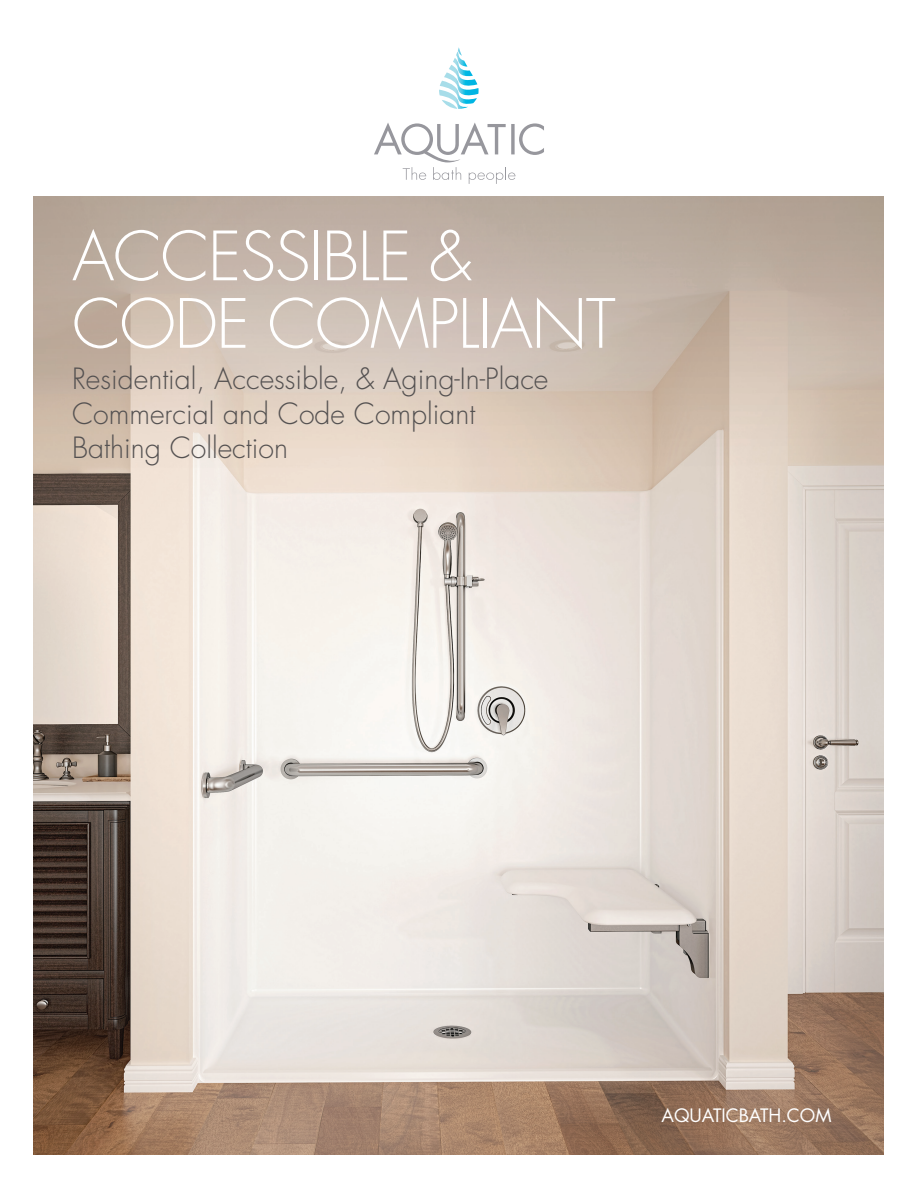
<style>
.page{position:relative;width:918px;height:1188px;background:#fff}
.page>*{position:absolute;margin:0;border:0;box-sizing:border-box;transform-origin:0 0}
.t1{font:300 66px/67.5px "Futura Std";letter-spacing:-.02em;color:#fff}
.t2{font:300 28.5px "Futura Std";color:#545151}
.t3{font:18px "Futura Std";color:#fff}
</style>
<div class="page">
<img style="left:33px;top:197px;width:851px;height:957px">
<svg style="left:439px;top:47px;width:40px;height:62px"></svg>
<svg style="left:374px;top:123px;width:170px;height:61px"></svg>
<p class="t1" style="left:72px;top:224px;width:545px">ACCESSIBLE &amp;<br>CODE COMPLIANT</p>
<p class="t2" style="left:72px;top:361px;width:478px">Residential, Accessible, &amp; Aging-In-Place</p>
<p class="t2" style="left:72px;top:396px;width:405px">Commercial and Code Compliant</p>
<p class="t2" style="left:72px;top:430px;width:217px">Bathing Collection</p>
<p class="t3" style="left:662px;top:1104px;width:172px">AQUATICBATH.COM</p>
</div>
